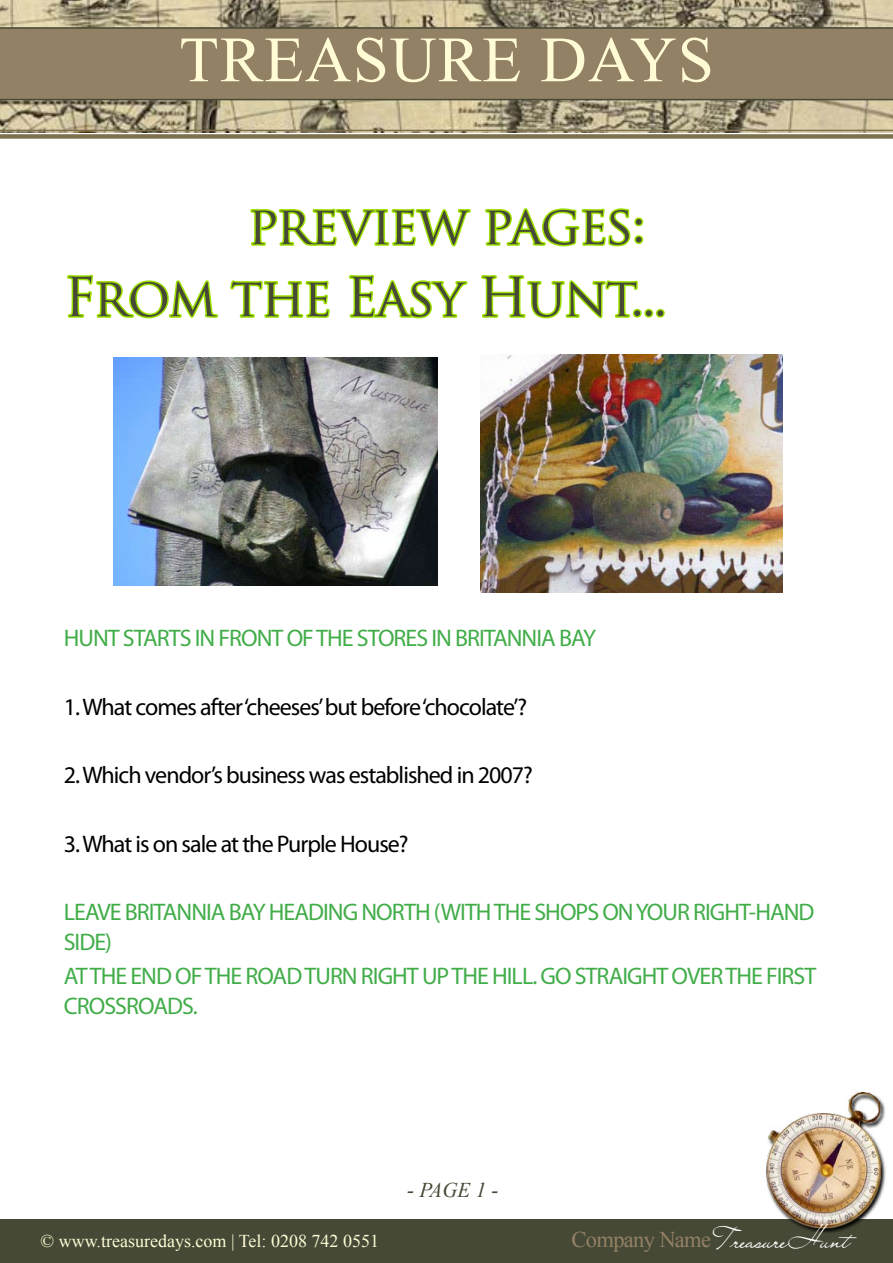
<style>
.page{position:relative;width:893px;height:1263px;background:#fff}
.page>*{position:absolute;margin:0;border:0;box-sizing:border-box;transform-origin:0 0}
.t1{font:64.5px "Times New Roman";letter-spacing:.02em;color:#fffcd5}
.t2{font:52.5px/72px "Trajan Pro";letter-spacing:-.03em;color:#454935}
.t3{font:27px "Lainie Day SH";letter-spacing:-.02em;color:#fff}
.t4{font:24px/30px "Myriad Pro";letter-spacing:-.04em;color:#41ad49}
.t5{font:24px "Myriad Pro";letter-spacing:-.04em;color:#000}
.t6{font:italic 21px "Times New Roman";color:#454935}
.t7{font:18px "Times New Roman";color:#fffcd5}
.s1{font-family:"Times New Roman";font-size:22.5px;color:#938165}
</style>
<div class="page">
<div style="left:0;top:1219px;width:893px;height:44px;background:#454935"></div>
<img style="left:0;top:0;width:893px;height:133px">
<div style="left:0;top:27px;width:893px;height:73px;background:#938165"></div>
<hr style="left:0;top:130px;width:893px;height:1px;background:#7e714f">
<div style="left:0;top:134px;width:893px;height:5px;background:#7e714f"></div>
<img style="left:766px;top:1091px;width:120px;height:142px">
<svg style="left:67px;top:274px;width:152px;height:45px"></svg>
<svg style="left:229px;top:66px;width:243px;height:253px"></svg>
<svg style="left:480px;top:66px;width:165px;height:253px"></svg>
<div style="left:633px;top:309px;width:9px;height:9px;border:3px solid #9ddf00;border-radius:50%"></div>
<div style="left:644px;top:309px;width:9px;height:9px;border:3px solid #9ddf00;border-radius:50%"></div>
<div style="left:656px;top:309px;width:9px;height:9px;border:3px solid #9ddf00;border-radius:50%"></div>
<img style="left:114px;top:357px;width:324px;height:228px">
<img style="left:480px;top:354px;width:302px;height:238px">
<h1 class="t1" style="left:179px;top:16px;width:536px">TREASURE DAYS</h1>
<h2 class="t2" style="left:64px;top:189px;width:605px;text-indent:184px">preview pages:<br>From the Easy Hunt...</h2>
<p class="t4" style="left:64px;top:623px;width:534px">HUNT STARTS IN FRONT OF THE STORES IN BRITANNIA BAY</p>
<p class="t5" style="left:64px;top:692px;width:465px">1. What comes after ‘cheeses’but before ‘chocolate’?</p>
<p class="t5" style="left:64px;top:760px;width:471px">2. Which vendor’s business was established in 2007?</p>
<p class="t5" style="left:64px;top:829px;width:346px">3. What is on sale at the Purple House?</p>
<p class="t4" style="left:64px;top:897px;width:752px">LEAVE BRITANNIA BAY HEADING NORTH (WITH THE SHOPS ON YOUR RIGHT-HAND<br>SIDE)</p>
<p class="t4" style="left:64px;top:961px;width:754px">AT THE END OF THE ROAD TURN RIGHT UP THE HILL. GO STRAIGHT OVER THE FIRST<br>CROSSROADS.</p>
<p class="t7" style="left:41px;top:1229px;width:340px">© www.treasuredays.com | Tel: 0208 742 0551</p>
<p class="t6" style="left:407px;top:1175px;width:93px">- PAGE 1 -</p>
<p class="t3" style="left:572px;top:1222px;width:280px"><span class="s1">Company Name</span>TreasureHunt</p>
</div>
